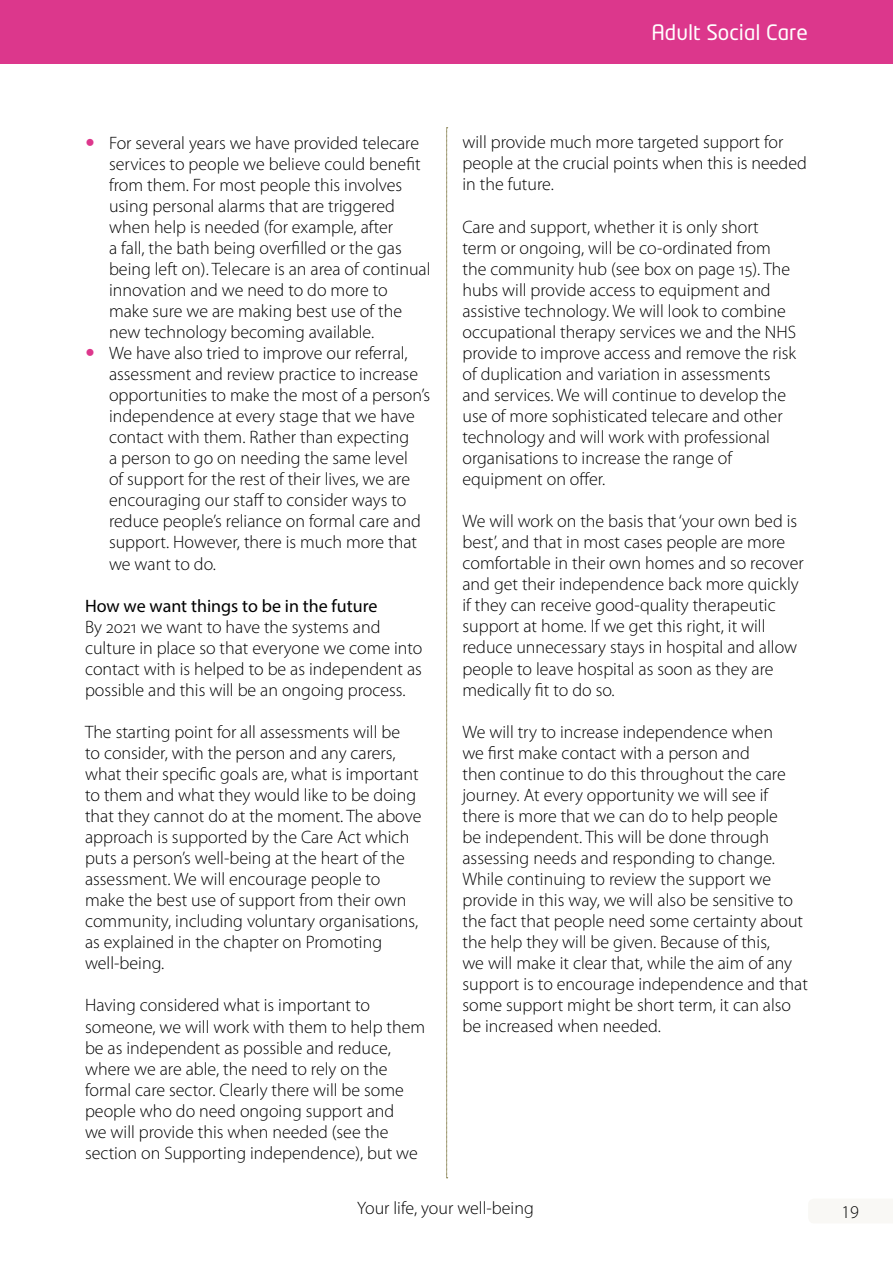
<style>
.page{position:relative;width:893px;height:1263px;background:#fff}
.page>*{position:absolute;margin:0;border:0;box-sizing:border-box;transform-origin:0 0}
.t1{font:21px "Neo Tech";color:#fff}
.t2{font:300 18px/21px "Myriad Pro";color:#000}
.t3{font:18px "Myriad Pro";color:#000}
</style>
<div class="page">
<div style="left:0;top:0;width:893px;height:63px;background:#dc378c"></div>
<svg style="left:446px;top:127px;width:2px;height:1051px"></svg>
<p class="t1" style="left:651px;top:22px;width:158px">Adult Social Care</p>
<p class="t2" style="left:109px;top:132px;width:323px">For several years we have provided telecare services to people we believe could benefit from them. For most people this involves using personal alarms that are triggered when help is needed (for example, after<br>a fall, the bath being overfilled or the gas being left on). Telecare is an area of continual innovation and we need to do more to make sure we are making best use of the new technology becoming available.<br>We have also tried to improve our referral, assessment and review practice to increase opportunities to make the most of a person’s independence at every stage that we have contact with them. Rather than expecting<br>a person to go on needing the same level<br>of support for the rest of their lives, we are encouraging our staff to consider ways to reduce people’s reliance on formal care and support. However, there is much more that we want to do.</p>
<p class="t3" style="left:85px;top:594px;width:294px">How we want things to be in the future</p>
<p class="t2" style="left:85px;top:616px;width:339px">By 2021 we want to have the systems and culture in place so that everyone we come into contact with is helped to be as independent as possible and this will be an ongoing process.</p>
<p class="t2" style="left:85px;top:721px;width:338px">The starting point for all assessments will be<br>to consider, with the person and any carers, what their specific goals are, what is important to them and what they would like to be doing that they cannot do at the moment. The above approach is supported by the Care Act which puts a person’s well-being at the heart of the assessment. We will encourage people to make the best use of support from their own community, including voluntary organisations, as explained in the chapter on Promoting well-being.</p>
<p class="t2" style="left:85px;top:995px;width:342px">Having considered what is important to someone, we will work with them to help them be as independent as possible and reduce, where we are able, the need to rely on the formal care sector. Clearly there will be some people who do need ongoing support and<br>we will provide this when needed (see the section on Supporting independence), but we</p>
<p class="t2" style="left:462px;top:132px;width:346px">will provide much more targeted support for people at the crucial points when this is needed in the future.</p>
<p class="t2" style="left:462px;top:216px;width:335px">Care and support, whether it is only short term or ongoing, will be co-ordinated from the community hub (see box on page 15). The hubs will provide access to equipment and assistive technology. We will look to combine occupational therapy services we and the NHS provide to improve access and remove the risk of duplication and variation in assessments and services. We will continue to develop the use of more sophisticated telecare and other technology and will work with professional organisations to increase the range of equipment on offer.</p>
<p class="t2" style="left:462px;top:510px;width:343px">We will work on the basis that ‘your own bed is best’, and that in most cases people are more comfortable in their own homes and so recover and get their independence back more quickly if they can receive good-quality therapeutic support at home. If we get this right, it will reduce unnecessary stays in hospital and allow people to leave hospital as soon as they are medically fit to do so.</p>
<p class="t2" style="left:462px;top:721px;width:347px">We will try to increase independence when<br>we first make contact with a person and<br>then continue to do this throughout the care journey. At every opportunity we will see if there is more that we can do to help people<br>be independent. This will be done through assessing needs and responding to change.<br>While continuing to review the support we provide in this way, we will also be sensitive to the fact that people need some certainty about the help they will be given. Because of this,<br>we will make it clear that, while the aim of any support is to encourage independence and that some support might be short term, it can also be increased when needed.</p>
<p class="t2" style="left:357px;top:1197px;width:178px">Your life, your well-being</p>
<p class="t2" style="left:841px;top:1201px;width:19px">19</p>
</div>
